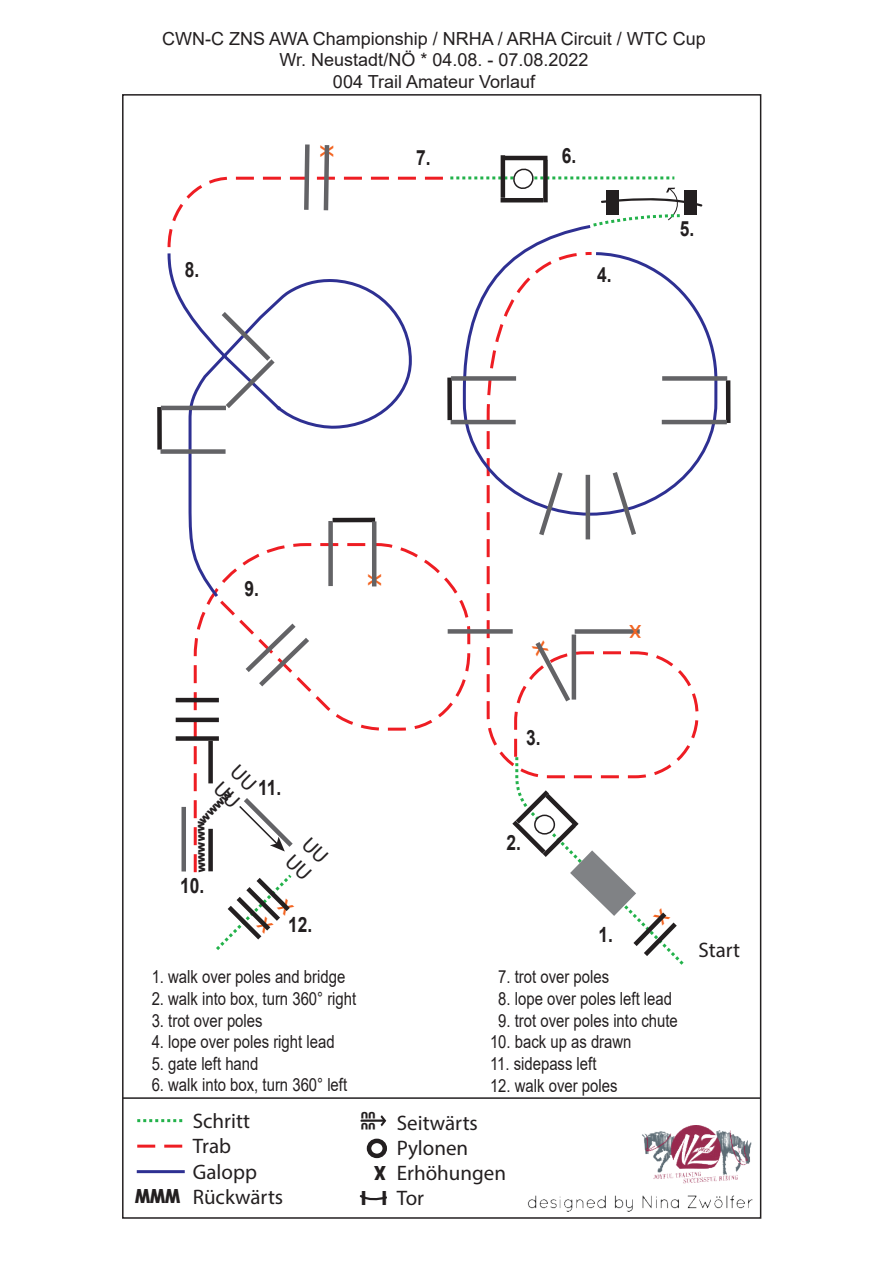
<style>
.page{position:relative;width:893px;height:1263px;background:#fff}
.page>*{position:absolute;margin:0;border:0;box-sizing:border-box;transform-origin:0 0}
.t1{font:26.7px "Myriad Pro";color:#f36421}
.t2{font:21px/25.2px "Myriad Pro";color:#231f20}
.t3{font:700 21px "Arial";color:#231f20;scale:.83 1}
.t4{font:18px "Arial";color:#231f20;scale:.83 1}
.t5{font:18px/21.6px "Arial";color:#231f20;text-align:center}
</style>
<div class="page">
<hr style="left:123px;top:1097px;width:638px;height:2px;background:#231f20">
<div style="left:367px;top:1138px;width:20px;height:20px;border:4px solid #231f20;border-radius:50%"></div>
<svg style="left:137px;top:1119px;width:45px;height:3px"></svg>
<svg style="left:137px;top:1144px;width:45px;height:3px"></svg>
<hr style="left:137px;top:1170px;width:48px;height:3px;background:#2e3092">
<img style="left:528px;top:1125px;width:224px;height:86px">
<svg style="left:192px;top:552px;width:279px;height:321px"></svg>
<svg style="left:166px;top:253px;width:247px;height:347px"></svg>
<svg style="left:486px;top:517px;width:213px;height:246px"></svg>
<svg style="left:461px;top:250px;width:258px;height:267px"></svg>
<hr style="left:333px;top:518px;width:42px;height:4px;background:#231f20">
<div style="left:208px;top:741px;width:5px;height:42px;background:#231f20"></div>
<div style="left:176px;top:736px;width:43px;height:5px;background:#231f20"></div>
<hr style="left:176px;top:698px;width:43px;height:4px;background:#231f20">
<hr style="left:176px;top:718px;width:43px;height:4px;background:#231f20">
<div style="left:328px;top:521px;width:5px;height:65px;background:#636366"></div>
<hr style="left:372px;top:521px;width:4px;height:65px;background:#636366">
<svg style="left:241px;top:619px;width:73px;height:72px"></svg>
<svg style="left:217px;top:307px;width:62px;height:106px"></svg>
<div style="left:181px;top:807px;width:5px;height:64px;background:#636366"></div>
<hr style="left:586px;top:475px;width:4px;height:64px;background:#636366">
<div style="left:448px;top:629px;width:65px;height:5px;background:#636366"></div>
<div style="left:157px;top:407px;width:5px;height:43px;background:#231f20"></div>
<div style="left:160px;top:449px;width:66px;height:5px;background:#636366"></div>
<hr style="left:161px;top:406px;width:65px;height:4px;background:#636366">
<div style="left:447px;top:378px;width:5px;height:42px;background:#231f20"></div>
<hr style="left:451px;top:420px;width:65px;height:4px;background:#636366">
<div style="left:451px;top:376px;width:65px;height:5px;background:#636366"></div>
<hr style="left:726px;top:380px;width:4px;height:43px;background:#231f20">
<div style="left:662px;top:376px;width:65px;height:5px;background:#636366"></div>
<hr style="left:662px;top:420px;width:65px;height:4px;background:#636366">
<svg style="left:536px;top:467px;width:30px;height:73px"></svg>
<svg style="left:609px;top:467px;width:31px;height:73px"></svg>
<div style="left:575px;top:629px;width:65px;height:5px;background:#636366"></div>
<hr style="left:572px;top:634px;width:4px;height:66px;background:#636366">
<svg style="left:360px;top:1115px;width:26px;height:12px"></svg>
<svg style="left:359px;top:1195px;width:28px;height:6px"></svg>
<svg style="left:508px;top:752px;width:179px;height:213px"></svg>
<svg style="left:198px;top:764px;width:131px;height:186px"></svg>
<svg style="left:531px;top:637px;width:43px;height:69px"></svg>
<svg style="left:167px;top:144px;width:536px;height:106px"></svg>
<p class="t5" style="left:162px;top:29px;width:545px">CWN-C ZNS AWA Championship / NRHA / ARHA Circuit / WTC Cup<br>Wr. Neustadt/NÖ * 04.08. - 07.08.2022<br>004 Trail Amateur Vorlauf</p>
<p class="t3" style="left:185px;top:257px;width:19px">8.</p>
<h1 class="t1" style="left:339px;top:144px;width:14px;rotate:90deg">x</h1>
<p class="t3" style="left:416px;top:146px;width:19px">7.</p>
<p class="t3" style="left:562px;top:144px;width:19px">6.</p>
<p class="t3" style="left:597px;top:263px;width:19px">4.</p>
<p class="t3" style="left:680px;top:216px;width:19px">5.</p>
<p class="t3" style="left:244px;top:576px;width:19px">9.</p>
<h1 class="t1" style="left:362px;top:586px;width:14px;rotate:-90deg">x</h1>
<p class="t3" style="left:180px;top:873px;width:31px">10.</p>
<p class="t3" style="left:258px;top:775px;width:29px">11.</p>
<p class="t3" style="left:288px;top:912px;width:31px">12.</p>
<p class="t4" style="left:152px;top:970px;width:235px">1. walk over poles and bridge</p>
<p class="t4" style="left:152px;top:992px;width:248px">2. walk into box, turn 360° right</p>
<p class="t4" style="left:152px;top:1013px;width:135px">3. trot over poles</p>
<p class="t4" style="left:152px;top:1035px;width:222px">4. lope over poles right lead</p>
<p class="t4" style="left:152px;top:1057px;width:130px">5. gate left hand</p>
<p class="t4" style="left:152px;top:1078px;width:237px">6. walk into box, turn 360° left</p>
<h1 class="t1" style="left:641px;top:644px;width:14px;rotate:-180deg">x</h1>
<p class="t3" style="left:526px;top:725px;width:19px">3.</p>
<p class="t3" style="left:507px;top:830px;width:19px">2.</p>
<p class="t3" style="left:599px;top:923px;width:19px">1.</p>
<p class="t4" style="left:498px;top:970px;width:135px">7. trot over poles</p>
<p class="t4" style="left:498px;top:992px;width:211px">8. lope over poles left lead</p>
<p class="t4" style="left:498px;top:1013px;width:218px">9. trot over poles into chute</p>
<p class="t4" style="left:490px;top:1035px;width:172px">10. back up as drawn</p>
<p class="t4" style="left:490px;top:1057px;width:130px">11. sidepass left</p>
<p class="t4" style="left:490px;top:1078px;width:155px">12. walk over poles</p>
<p class="t2" style="left:699px;top:939px;width:43px">Start</p>
<p class="t2" style="left:193px;top:1110px;width:92px">Schritt<br>Trab<br>Galopp<br>Rückwärts</p>
<p class="t2" style="left:397px;top:1112px;width:111px">Seitwärts<br>Pylonen<br>Erhöhungen<br>Tor</p>
</div>
